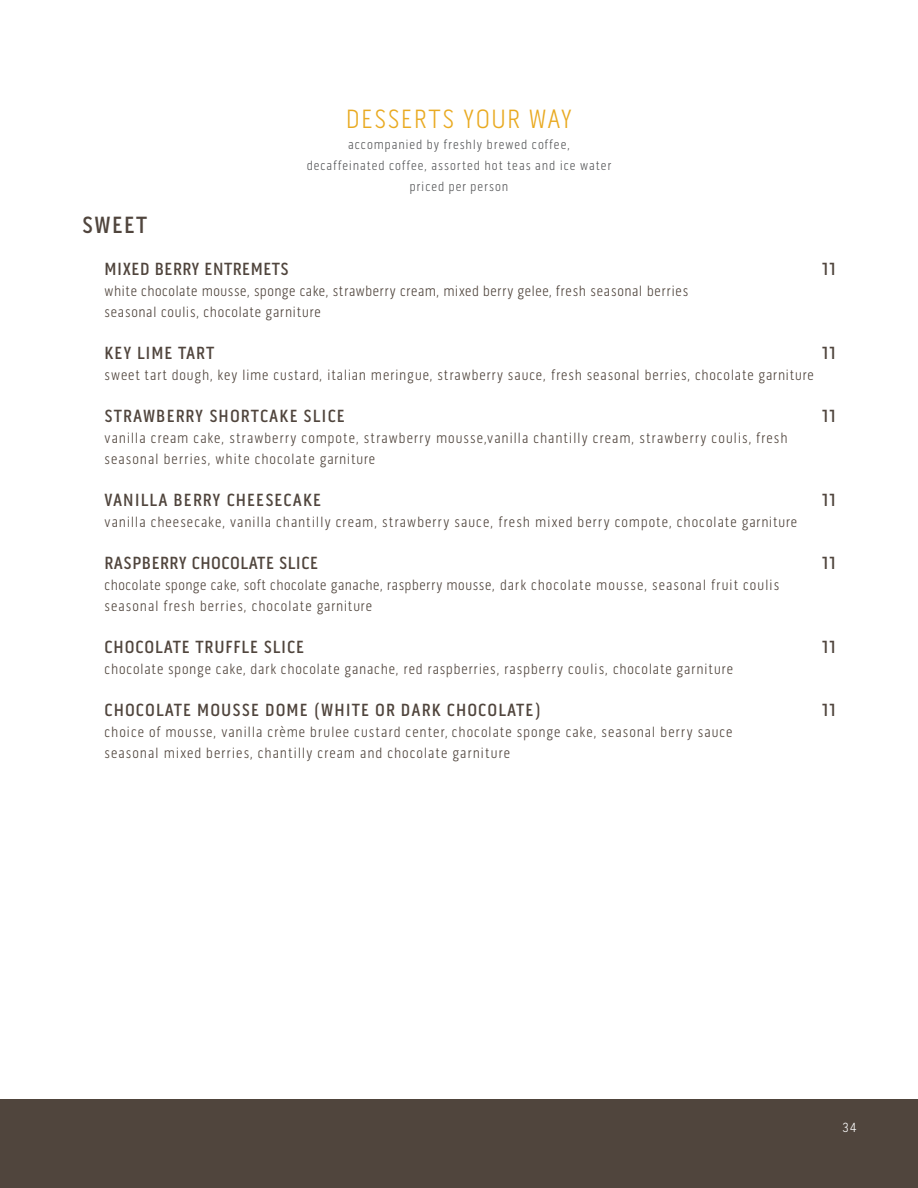
<style>
.page{position:relative;width:918px;height:1188px;background:#fff}
.page>*{position:absolute;margin:0;border:0;box-sizing:border-box;transform-origin:0 0}
.t1{font:300 27px "Pill Gothic 300 mg";letter-spacing:.05em;color:#e9aa22}
.t2{font:500 24px "Pill Gothic 300 mg";letter-spacing:.06em;color:#50453d}
.t3{font:500 18px "Pill Gothic 300 mg";letter-spacing:.06em;color:#50453d}
.t4{font:500 18px "Pill Gothic 300 mg";letter-spacing:.03em;color:#50453d}
.t5{font:300 15px/21px "Pill Gothic 300 mg";letter-spacing:.055em;color:#50453d}
.t6{font:300 13.5px/21px "Pill Gothic 300 mg";letter-spacing:.075em;color:#58595b;text-align:center}
.t7{font:300 13.5px "Pill Gothic 300 mg";color:#fff}
</style>
<div class="page">
<div style="left:0;top:1099px;width:918px;height:89px;background:#50453d"></div>
<h1 class="t1" style="left:346px;top:103px;width:228px">DESSERTS YOUR WAY</h1>
<p class="t6" style="left:307px;top:134px;width:306px">accompanied by freshly brewed coffee,<br>decaffeinated coffee, assorted hot teas and ice water priced per person</p>
<h2 class="t2" style="left:82px;top:210px;width:67px">SWEET</h2>
<p class="t4" style="left:105px;top:258px;width:186px">MIXED BERRY ENTREMETS</p>
<p class="t3" style="left:822px;top:258px;width:15px">11</p>
<p class="t5" style="left:105px;top:280px;width:585px">white chocolate mousse, sponge cake, strawberry cream, mixed berry gelee, fresh seasonal berries seasonal coulis, chocolate garniture</p>
<p class="t3" style="left:105px;top:342px;width:111px">KEY LIME TART</p>
<p class="t3" style="left:822px;top:342px;width:15px">11</p>
<p class="t5" style="left:105px;top:364px;width:711px">sweet tart dough, key lime custard, italian meringue, strawberry sauce, fresh seasonal berries, chocolate garniture</p>
<p class="t3" style="left:105px;top:405px;width:242px">STRAWBERRY SHORTCAKE SLICE</p>
<p class="t3" style="left:822px;top:405px;width:15px">11</p>
<p class="t5" style="left:105px;top:427px;width:685px">vanilla cream cake, strawberry compote, strawberry mousse,vanilla chantilly cream, strawberry coulis, fresh seasonal berries, white chocolate garniture</p>
<p class="t3" style="left:105px;top:489px;width:218px">VANILLA BERRY CHEESECAKE</p>
<p class="t3" style="left:822px;top:489px;width:15px">11</p>
<p class="t5" style="left:105px;top:511px;width:694px">vanilla cheesecake, vanilla chantilly cream, strawberry sauce, fresh mixed berry compote, chocolate garniture</p>
<p class="t4" style="left:105px;top:552px;width:215px">RASPBERRY CHOCOLATE SLICE</p>
<p class="t3" style="left:822px;top:552px;width:15px">11</p>
<p class="t5" style="left:105px;top:574px;width:676px">chocolate sponge cake, soft chocolate ganache, raspberry mousse, dark chocolate mousse, seasonal fruit coulis seasonal fresh berries, chocolate garniture</p>
<p class="t3" style="left:105px;top:636px;width:201px">CHOCOLATE TRUFFLE SLICE</p>
<p class="t3" style="left:822px;top:636px;width:15px">11</p>
<p class="t5" style="left:105px;top:658px;width:630px">chocolate sponge cake, dark chocolate ganache, red raspberries, raspberry coulis, chocolate garniture</p>
<p class="t3" style="left:105px;top:699px;width:438px">CHOCOLATE MOUSSE DOME (WHITE OR DARK CHOCOLATE)</p>
<p class="t3" style="left:822px;top:699px;width:15px">11</p>
<p class="t5" style="left:105px;top:721px;width:630px">choice of mousse, vanilla crème brulee custard center, chocolate sponge cake, seasonal berry sauce seasonal mixed berries, chantilly cream and chocolate garniture</p>
<p class="t7" style="left:843px;top:1120px;width:15px">34</p>
</div>
